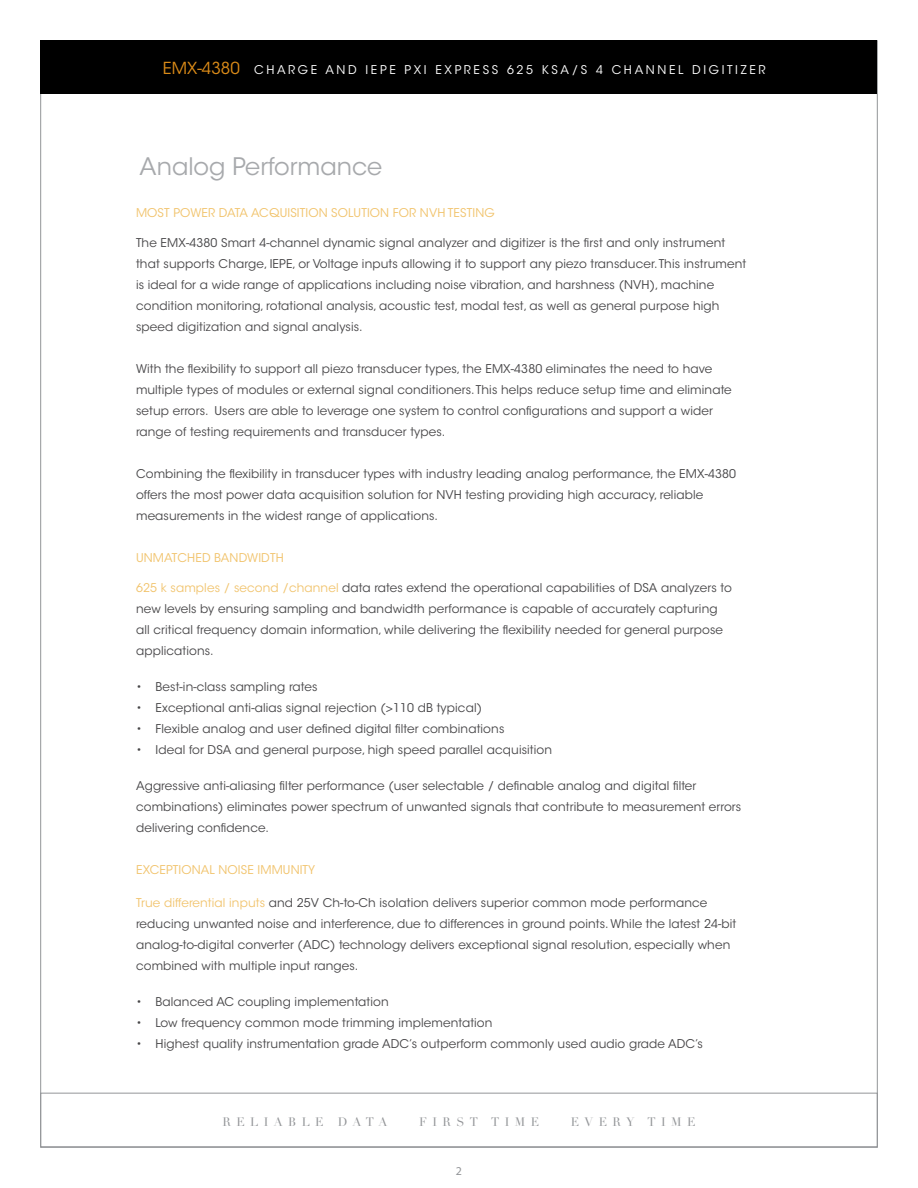
<style>
.page{position:relative;width:918px;height:1188px;background:#fff}
.page>*{position:absolute;margin:0;border:0;box-sizing:border-box;transform-origin:0 0}
.t1{font:24px "ITC Avant Garde Std";color:#a7a9ac}
.t2{font:12px/21px "ITC Avant Garde Std";letter-spacing:.01em;color:#464547}
.t3{font:12px "ITC Avant Garde Std";letter-spacing:.01em;color:#f1c36c}
.t4{font:12px "ITC Avant Garde Std";letter-spacing:.22em;color:#fff}
.t5{font:12px "Didot";letter-spacing:.45em;color:#939598}
.t6{font:12px "Myriad Pro";color:#939598}
.s1{font-size:16.5px;color:#db8b18}
.s2{color:#f1c36c}
</style>
<div class="page">
<div style="left:40px;top:40px;width:838px;height:54px;background:#000"></div>
<div style="left:40px;top:1093px;width:838px;height:54px;border:1px solid #939598"></div>
<p class="t4" style="left:163px;top:62px;width:604px"><span class="s1">EMX-4380</span> CHARGE AND IEPE PXI EXPRESS 625 KSA/S 4 CHANNEL DIGITIZER</p>
<h1 class="t1" style="left:140px;top:152px;width:244px">Analog Performance</h1>
<p class="t3" style="left:136px;top:206px;width:360px">MOST POWER DATA ACQUISITION SOLUTION FOR NVH TESTING</p>
<p class="t2" style="left:136px;top:233px;width:612px">The EMX-4380 Smart 4-channel dynamic signal analyzer and digitizer is the first and only instrument that supports Charge, IEPE, or Voltage inputs allowing it to support any piezo transducer. This instrument is ideal for a wide range of applications including noise vibration, and harshness (NVH), machine condition monitoring, rotational analysis, acoustic test, modal test, as well as general purpose high speed digitization and signal analysis.</p>
<p class="t2" style="left:136px;top:359px;width:597px">With the flexibility to support all piezo transducer types, the EMX-4380 eliminates the need to have multiple types of modules or external signal conditioners. This helps reduce setup time and eliminate setup errors. Users are able to leverage one system to control configurations and support a wider range of testing requirements and transducer types.</p>
<p class="t2" style="left:136px;top:464px;width:602px">Combining the flexibility in transducer types with industry leading analog performance, the EMX-4380 offers the most power data acquisition solution for NVH testing providing high accuracy, reliable measurements in the widest range of applications.</p>
<p class="t3" style="left:136px;top:551px;width:149px">UNMATCHED BANDWIDTH</p>
<p class="t2" style="left:136px;top:578px;width:597px"><span class="s2">625 k samples / second /channel</span> data rates extend the operational capabilities of DSA analyzers to new levels by ensuring sampling and bandwidth performance is capable of accurately capturing all critical frequency domain information, while delivering the flexibility needed for general purpose applications.</p>
<p class="t2" style="left:136px;top:677px;width:183px">• Best-in-class sampling rates</p>
<p class="t2" style="left:136px;top:698px;width:347px">• Exceptional anti-alias signal rejection (&gt;110 dB typical)</p>
<p class="t2" style="left:136px;top:719px;width:370px">• Flexible analog and user defined digital filter combinations</p>
<p class="t2" style="left:136px;top:740px;width:418px">• Ideal for DSA and general purpose, high speed parallel acquisition</p>
<p class="t2" style="left:136px;top:776px;width:607px">Aggressive anti-aliasing filter performance (user selectable / definable analog and digital filter combinations) eliminates power spectrum of unwanted signals that contribute to measurement errors delivering confidence.</p>
<p class="t3" style="left:136px;top:863px;width:181px">EXCEPTIONAL NOISE IMMUNITY</p>
<p class="t2" style="left:136px;top:893px;width:602px"><span class="s2">True differential inputs</span> and 25V Ch-to-Ch isolation delivers superior common mode performance reducing unwanted noise and interference, due to differences in ground points. While the latest 24-bit analog-to-digital converter (ADC) technology delivers exceptional signal resolution, especially when combined with multiple input ranges.</p>
<p class="t2" style="left:136px;top:992px;width:254px">• Balanced AC coupling implementation</p>
<p class="t2" style="left:136px;top:1013px;width:358px">• Low frequency common mode trimming implementation</p>
<p class="t2" style="left:136px;top:1034px;width:568px">• Highest quality instrumentation grade ADC’s outperform commonly used audio grade ADC’s</p>
<p class="t5" style="left:222px;top:1114px;width:166px">RELIABLE DATA</p>
<p class="t5" style="left:419px;top:1114px;width:122px">FIRST TIME</p>
<p class="t5" style="left:571px;top:1114px;width:126px">EVERY TIME</p>
<p class="t6" style="left:456px;top:1163px;width:8px">2</p>
</div>
